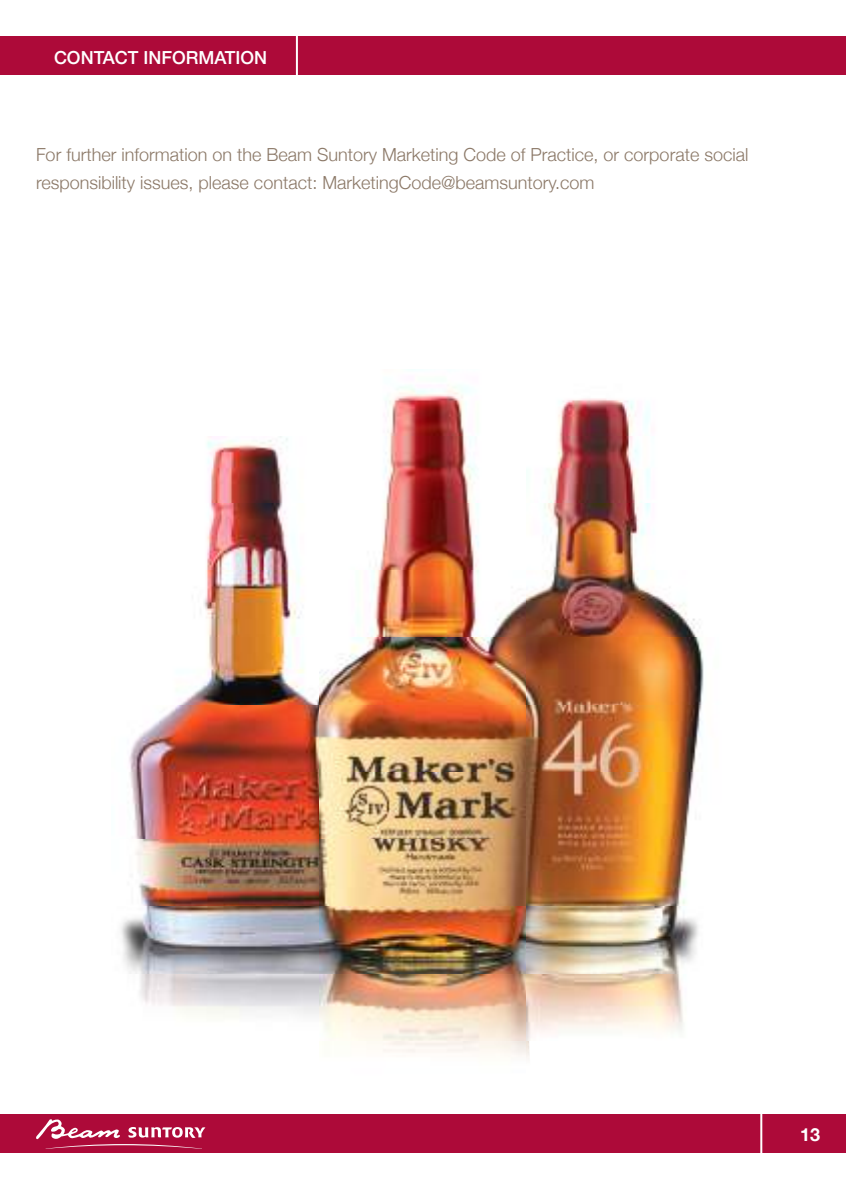
<style>
.page{position:relative;width:846px;height:1188px;background:#fff}
.page>*{position:absolute;margin:0;border:0;box-sizing:border-box;transform-origin:0 0}
.t1{font:300 18px/28px "Helvetica Neue";color:#8b7867}
.t2{font:500 18px "Helvetica Neue";color:#fff}
.t3{font:700 18px "Helvetica Neue";color:#fff}
</style>
<div class="page">
<div style="left:0;top:36px;width:846px;height:39px;background:#ad0a39"></div>
<hr style="left:296px;top:25px;width:2px;height:57px;background:#fff">
<div style="left:0;top:1115px;width:846px;height:38px;background:#ad0a39"></div>
<hr style="left:760px;top:1104px;width:2px;height:57px;background:#fff">
<img style="left:121px;top:369px;width:583px;height:690px">
<svg style="left:36px;top:1119px;width:169px;height:30px"></svg>
<p class="t2" style="left:54px;top:43px;width:215px">CONTACT INFORMATION</p>
<p class="t1" style="left:36px;top:140px;width:714px">For further information on the Beam Suntory Marketing Code of Practice, or corporate social responsibility issues, please contact: MarketingCode@beamsuntory.com</p>
<p class="t3" style="left:800px;top:1120px;width:22px">13</p>
</div>
